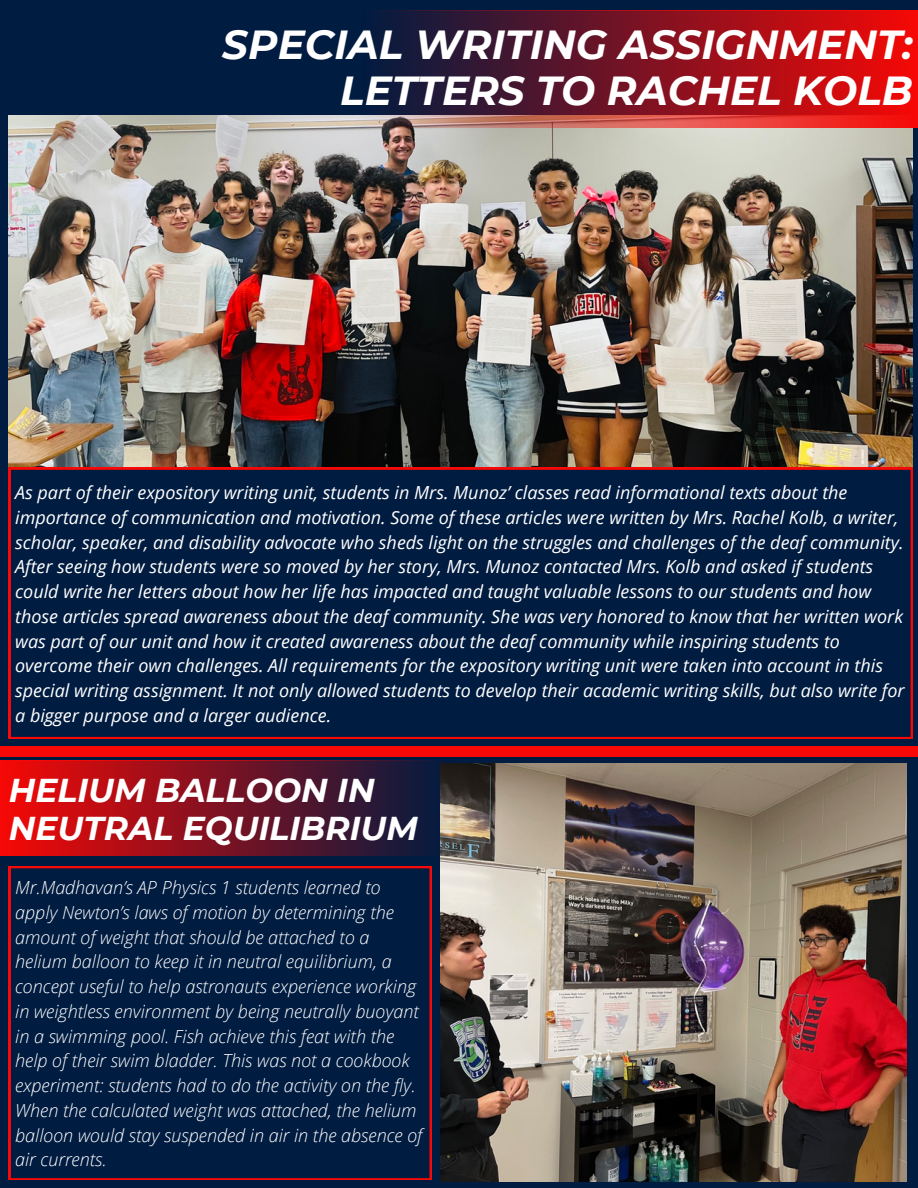
<style>
.page{position:relative;width:918px;height:1188px;background:#fff}
.page>*{position:absolute;margin:0;border:0;box-sizing:border-box;transform-origin:0 0}
.t1{font:italic 700 40.5px/46.2px "Montserrat";color:#fff;text-align:right}
.t2{font:italic 700 33px "Montserrat";color:#fff}
.t3{font:italic 18px/24.8px "Open Sans";color:#fff}
.t4{font:italic 300 18px/24.8px "Open Sans";color:#fff}
.t5{font:2.55px "Permanent Marker";color:#d9d9d9}
</style>
<div class="page">
<div style="left:0;top:0;width:918px;height:808px;background:#001c41"></div>
<img style="left:9px;top:116px;width:904px;height:352px">
<svg style="left:289px;top:10px;width:629px;height:117px"></svg>
<div style="left:0;top:792px;width:918px;height:396px;background:#001c41"></div>
<div style="left:0;top:746px;width:918px;height:10px;background:#f60906"></div>
<svg style="left:9px;top:468px;width:904px;height:271px"></svg>
<svg style="left:9px;top:866px;width:423px;height:314px"></svg>
<svg style="left:0;top:761px;width:430px;height:94px;background:#821120"></svg>
<img style="left:440px;top:763px;width:466px;height:419px">
<p class="t1" style="left:222px;top:21px;width:692px">SPECIAL WRITING ASSIGNMENT:<br>LETTERS TO RACHEL KOLB</p>
<p class="t5" style="left:879px;top:359px;width:17px;rotate:88deg">Katie Angel</p>
<p class="t3" style="left:15px;top:480px;width:891px">As part of their expository writing unit, students in Mrs. Munoz’ classes read informational texts about the importance of communication and motivation. Some of these articles were written by Mrs. Rachel Kolb, a writer, scholar, speaker, and disability advocate who sheds light on the struggles and challenges of the deaf community.<br>After seeing how students were so moved by her story, Mrs. Munoz contacted Mrs. Kolb and asked if students could write her letters about how her life has impacted and taught valuable lessons to our students and how those articles spread awareness about the deaf community. She was very honored to know that her written work was part of our unit and how it created awareness about the deaf community while inspiring students to overcome their own challenges. All requirements for the expository writing unit were taken into account in this special writing assignment. It not only allowed students to develop their academic writing skills, but also write for a bigger purpose and a larger audience.</p>
<p class="t2" style="left:9px;top:770px;width:367px">HELIUM BALLOON IN</p>
<p class="t2" style="left:9px;top:809px;width:411px">NEUTRAL EQUILIBRIUM</p>
<p class="t4" style="left:15px;top:875px;width:409px">Mr.Madhavan’s AP Physics 1 students learned to apply Newton’s laws of motion by determining the amount of weight that should be attached to a helium balloon to keep it in neutral equilibrium, a concept useful to help astronauts experience working in weightless environment by being neutrally buoyant in a swimming pool. Fish achieve this feat with the help of their swim bladder. This was not a cookbook experiment: students had to do the activity on the fly.<br>When the calculated weight was attached, the helium balloon would stay suspended in air in the absence of air currents.</p>
</div>
